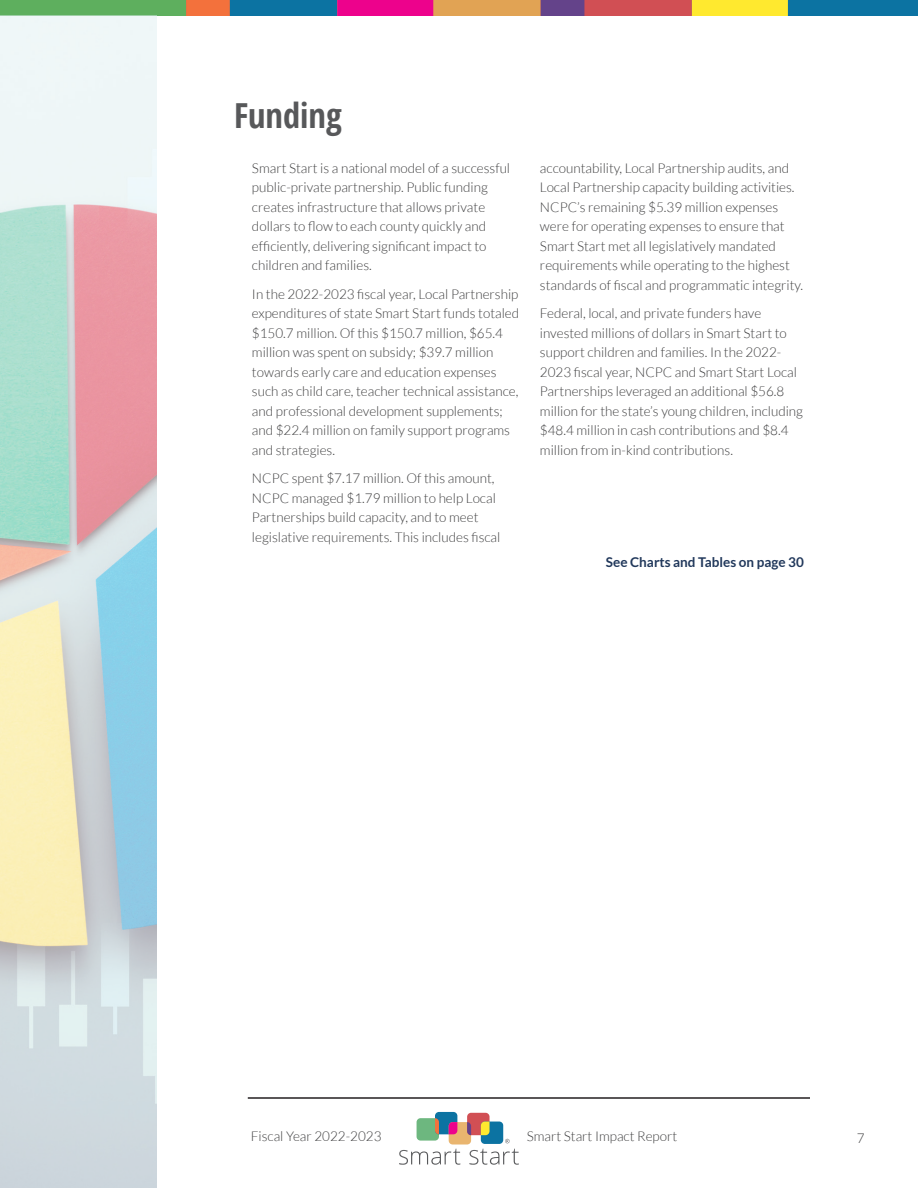
<style>
.page{position:relative;width:918px;height:1188px;background:#fff}
.page>*{position:absolute;margin:0;border:0;box-sizing:border-box;transform-origin:0 0}
.t1{font:700 condensed 34.5px "Open Sans";color:#57585a}
.t2{font:300 13.5px/19.5px "Lato";color:#3e3e3f}
.t3{font:700 13.5px "Lato";color:#21385b}
</style>
<div class="page">
<hr style="left:248px;top:1097px;width:562px;height:2px;background:#231f20">
<svg style="left:0;top:0;width:918px;height:16px;background:#8d7e6e"></svg>
<div style="left:417px;top:1118px;width:22px;height:23px;background:#6db77f;border-radius:4px"></div>
<div style="left:435px;top:1112px;width:22px;height:22px;background:#0c73a2;border-radius:4px"></div>
<div style="left:449px;top:1122px;width:22px;height:23px;background:#e9b56f;border-radius:4px"></div>
<div style="left:467px;top:1113px;width:23px;height:22px;background:#d14f54;border-radius:4px"></div>
<div style="left:481px;top:1122px;width:22px;height:22px;background:#0c73a2;border-radius:4px"></div>
<svg style="left:481px;top:1122px;width:9px;height:13px"></svg>
<svg style="left:467px;top:1122px;width:4px;height:13px"></svg>
<svg style="left:449px;top:1122px;width:8px;height:12px"></svg>
<svg style="left:435px;top:1118px;width:4px;height:16px"></svg>
<svg style="left:469px;top:1149px;width:50px;height:16px"></svg>
<svg style="left:399px;top:1149px;width:61px;height:16px"></svg>
<svg style="left:505px;top:1139px;width:5px;height:4px"></svg>
<img style="left:0;top:16px;width:157px;height:1172px">
<h1 class="t1" style="left:234px;top:92px;width:109px">Funding</h1>
<p class="t2" style="left:252px;top:158px;width:260px">Smart Start is a national model of a successful public-private partnership. Public funding creates infrastructure that allows private dollars to flow to each county quickly and efficiently, delivering significant impact to children and families.</p>
<p class="t2" style="left:252px;top:284px;width:269px">In the 2022-2023 fiscal year, Local Partnership expenditures of state Smart Start funds totaled $150.7 million. Of this $150.7 million, $65.4 million was spent on subsidy; $39.7 million towards early care and education expenses such as child care, teacher technical assistance, and professional development supplements; and $22.4 million on family support programs and strategies.</p>
<p class="t2" style="left:252px;top:469px;width:250px">NCPC spent $7.17 million. Of this amount, NCPC managed $1.79 million to help Local Partnerships build capacity, and to meet legislative requirements. This includes fiscal</p>
<p class="t2" style="left:540px;top:158px;width:265px">accountability, Local Partnership audits, and Local Partnership capacity building activities.<br>NCPC’s remaining $5.39 million expenses were for operating expenses to ensure that Smart Start met all legislatively mandated requirements while operating to the highest standards of fiscal and programmatic integrity.</p>
<p class="t2" style="left:540px;top:304px;width:265px">Federal, local, and private funders have invested millions of dollars in Smart Start to support children and families. In the 2022- 2023 fiscal year, NCPC and Smart Start Local Partnerships leveraged an additional $56.8 million for the state’s young children, including $48.4 million in cash contributions and $8.4 million from in-kind contributions.</p>
<p class="t3" style="left:606px;top:554px;width:199px">See Charts and Tables on page 30</p>
<p class="t2" style="left:251px;top:1127px;width:132px">Fiscal Year 2022-2023</p>
<p class="t2" style="left:527px;top:1127px;width:152px">Smart Start Impact Report</p>
<p class="t2" style="left:857px;top:1128px;width:9px">7</p>
</div>
